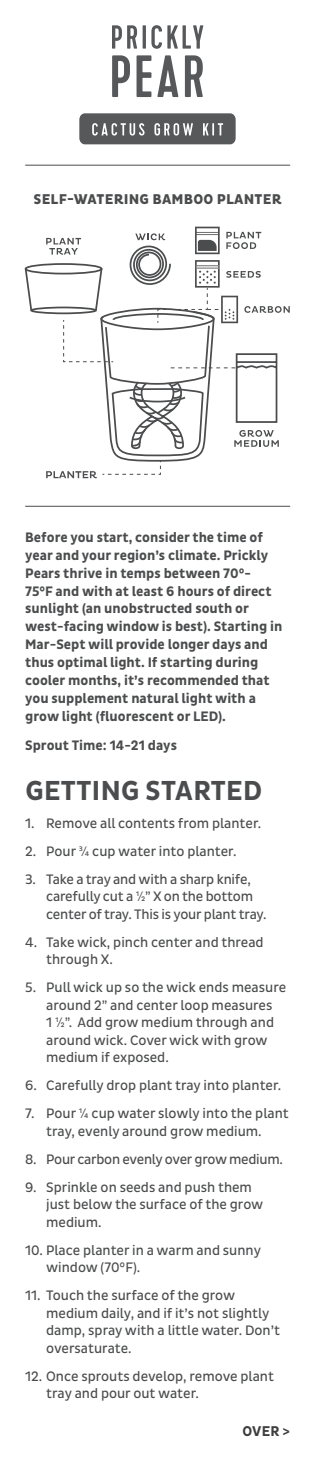
<style>
.page{position:relative;width:315px;height:1462px;background:#fff}
.page>*{position:absolute;margin:0;border:0;box-sizing:border-box;transform-origin:0 0}
.t1{font:700 28px "Pluto Sans Cond";letter-spacing:.015em;color:#4b4c4d}
.t2{font:800 14.35px "Pluto Cond";letter-spacing:.015em;color:#4b4c4d}
.Body_Copy{font:700 14.35px "Pluto Sans Cond";color:#3e3e3f}
.t3{font:14px/17.5px "Pluto Sans Cond";color:#4b4c4d}
.Small_Copy{font:700 14px/17.8px "Pluto Sans Cond";color:#4b4c4d}
.t4{font:14px "Pluto Sans Cond";letter-spacing:-.02em;color:#4b4c4d}
.Body_Emphasis{font:700 14px "Pluto Sans Cond";color:#4b4c4d}
</style>
<div class="page">
<div style="left:79px;top:113px;width:157px;height:31px;background:#57585a;border-radius:6px"></div>
<svg style="left:92px;top:123px;width:53px;height:13px"></svg>
<svg style="left:154px;top:123px;width:39px;height:13px"></svg>
<svg style="left:203px;top:123px;width:20px;height:12px"></svg>
<svg style="left:112px;top:55px;width:18px;height:42px"></svg>
<svg style="left:137px;top:55px;width:14px;height:42px"></svg>
<svg style="left:157px;top:55px;width:21px;height:42px"></svg>
<svg style="left:185px;top:55px;width:18px;height:42px"></svg>
<svg style="left:112px;top:25px;width:25px;height:24px"></svg>
<hr style="left:143px;top:25px;width:3px;height:24px;background:#57585a">
<svg style="left:151px;top:25px;width:52px;height:24px"></svg>
<hr style="left:25px;top:165px;width:265px;height:1px;background:#4b4c4d">
<hr style="left:25px;top:506px;width:265px;height:1px;background:#4b4c4d">
<svg style="left:24px;top:227px;width:266px;height:251px"></svg>
<p class="t2" style="left:34px;top:191px;width:249px">SELF-WATERING BAMBOO PLANTER</p>
<p class="Small_Copy" style="left:25px;top:528px;width:259px">Before you start, consider the time of year and your region’s climate. Prickly Pears thrive in temps between 70°-<br>75°F and with at least 6 hours of direct sunlight (an unobstructed south or west-facing window is best). Starting in Mar-Sept will provide longer days and thus optimal light. If starting during cooler months, it’s recommended that you supplement natural light with a grow light (fluorescent or LED).</p>
<p class="Body_Emphasis" style="left:25px;top:738px;width:153px">Sprout Time: 14-21 days</p>
<p class="t1" style="left:25px;top:774px;width:239px">GETTING STARTED</p>
<p class="t3" style="left:25px;top:814px;width:238px">1. Remove all contents from planter.</p>
<p class="t3" style="left:25px;top:842px;width:213px">2. Pour ¾ cup water into planter.</p>
<p class="t3" style="left:46px;top:870px;width:222px;text-indent:-21px">3. Take a tray and with a sharp knife, carefully cut a ½” X on the bottom center of tray. This is your plant tray.</p>
<p class="t3" style="left:46px;top:933px;width:219px;text-indent:-21px">4. Take wick, pinch center and thread through X.</p>
<p class="t3" style="left:46px;top:979px;width:242px;text-indent:-21px">5. Pull wick up so the wick ends measure around 2” and center loop measures<br>1 ½”. Add grow medium through and around wick. Cover wick with grow medium if exposed.</p>
<p class="t3" style="left:25px;top:1077px;width:258px">6. Carefully drop plant tray into planter.</p>
<p class="t3" style="left:25px;top:1105px;width:265px;text-align:center">7. Pour ¼ cup water slowly into the plant tray, evenly around grow medium.</p>
<p class="t4" style="left:25px;top:1151px;width:259px">8. Pour carbon evenly over grow medium.</p>
<p class="t3" style="left:46px;top:1178px;width:219px;text-indent:-21px">9. Sprinkle on seeds and push them just below the surface of the grow medium.</p>
<p class="t3" style="left:46px;top:1241px;width:216px;text-indent:-21px">10. Place planter in a warm and sunny window (70°F).</p>
<p class="t3" style="left:46px;top:1287px;width:235px;text-indent:-21px">11. Touch the surface of the grow medium daily, and if it’s not slightly damp, spray with a little water. Don’t oversaturate.</p>
<p class="t3" style="left:46px;top:1367px;width:229px;text-indent:-21px">12. Once sprouts develop, remove plant tray and pour out water.</p>
<p class="Body_Copy" style="left:242px;top:1423px;width:49px">OVER &gt;</p>
</div>
